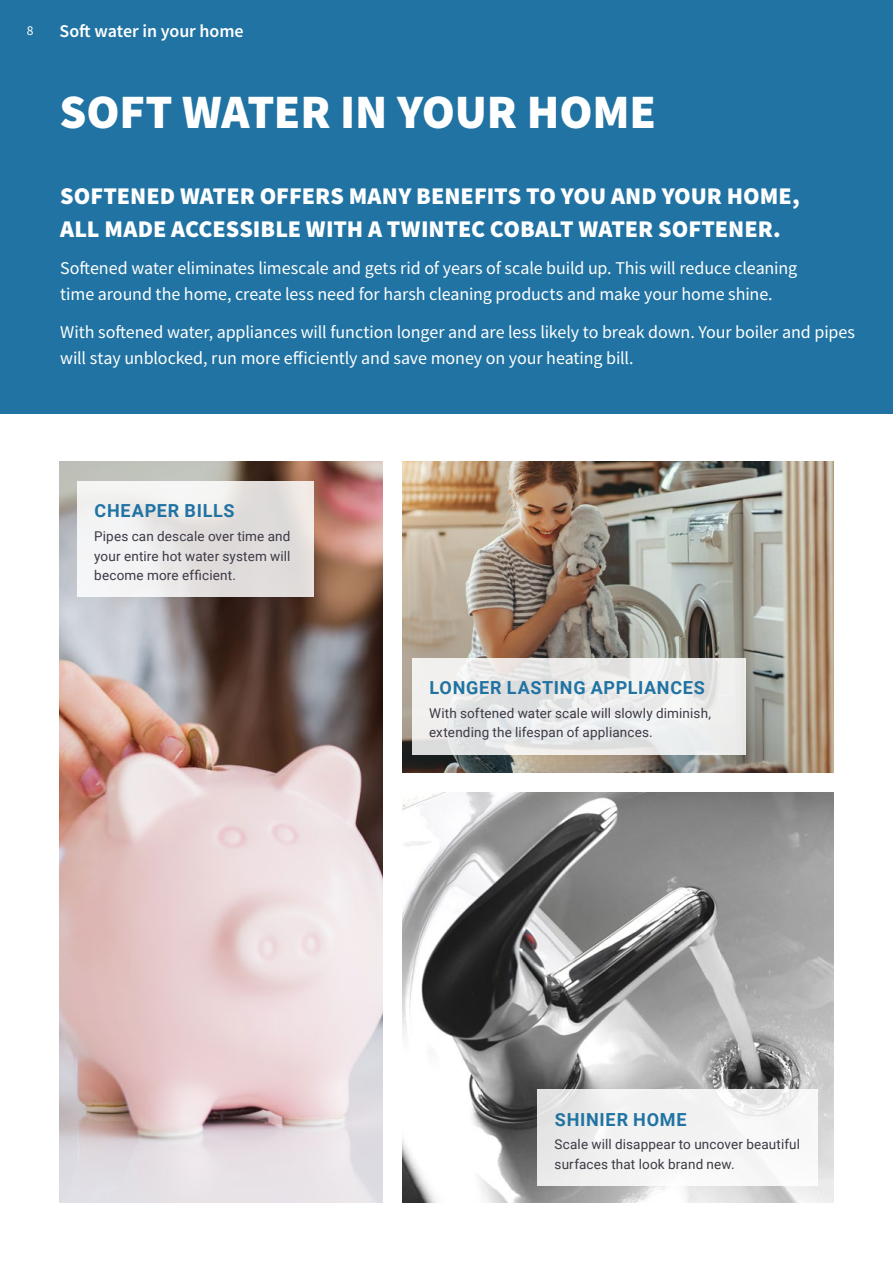
<style>
.page{position:relative;width:893px;height:1263px;background:#fff}
.page>*{position:absolute;margin:0;border:0;box-sizing:border-box;transform-origin:0 0}
.t1{font:900 48px "Source Sans Pro";letter-spacing:-.005em;color:#fff}
.t2{font:900 24px/33px "Source Sans Pro";color:#fff}
.t3{font:18px/25.5px "Source Sans Pro";letter-spacing:-.005em;color:#fff}
.t4{font:700 18px "Roboto";letter-spacing:.04em;color:#2073a2}
.t5{font:600 18px "Source Sans Pro";letter-spacing:-.005em;color:#fff}
.t6{font:13.5px/19.5px "Roboto";letter-spacing:.01em;color:#3d3845}
.t7{font:13.5px "Source Sans Pro";color:#fff}
</style>
<div class="page">
<div style="left:0;top:0;width:893px;height:414px;background:#2073a2"></div>
<img style="left:60px;top:461px;width:322px;height:742px">
<img style="left:403px;top:461px;width:430px;height:311px">
<img style="left:403px;top:792px;width:430px;height:411px">
<div style="left:538px;top:1090px;width:280px;height:96px;background:linear-gradient(to right,#eaeaea,#fafafa)"></div>
<svg style="left:412px;top:658px;width:334px;height:96px;fill:#ebecec"></svg>
<svg style="left:77px;top:482px;width:237px;height:115px"></svg>
<p class="t7" style="left:27px;top:22px;width:8px">8</p>
<p class="t5" style="left:60px;top:19px;width:186px">Soft water in your home</p>
<h1 class="t1" style="left:60px;top:79px;width:598px">SOFT WATER IN YOUR HOME</h1>
<h2 class="t2" style="left:60px;top:180px;width:741px">SOFTENED WATER OFFERS MANY BENEFITS TO YOU AND YOUR HOME,<br>ALL MADE ACCESSIBLE WITH A TWINTEC COBALT WATER SOFTENER.</h2>
<p class="t3" style="left:60px;top:255px;width:738px">Softened water eliminates limescale and gets rid of years of scale build up. This will reduce cleaning time around the home, create less need for harsh cleaning products and make your home shine.</p>
<p class="t3" style="left:60px;top:319px;width:796px">With softened water, appliances will function longer and are less likely to break down. Your boiler and pipes will stay unblocked, run more efficiently and save money on your heating bill.</p>
<p class="t4" style="left:95px;top:498px;width:142px">CHEAPER BILLS</p>
<p class="t6" style="left:94px;top:526px;width:198px;text-align:justify">Pipes can descale over time and your entire hot water system will become more efficient.</p>
<p class="t4" style="left:429px;top:675px;width:277px">LONGER LASTING APPLIANCES</p>
<p class="t6" style="left:429px;top:702px;width:283px">With softened water scale will slowly diminish, extending the lifespan of appliances.</p>
<p class="t4" style="left:555px;top:1106px;width:133px">SHINIER HOME</p>
<p class="t6" style="left:555px;top:1134px;width:247px">Scale will disappear to uncover beautiful surfaces that look brand new.</p>
</div>
